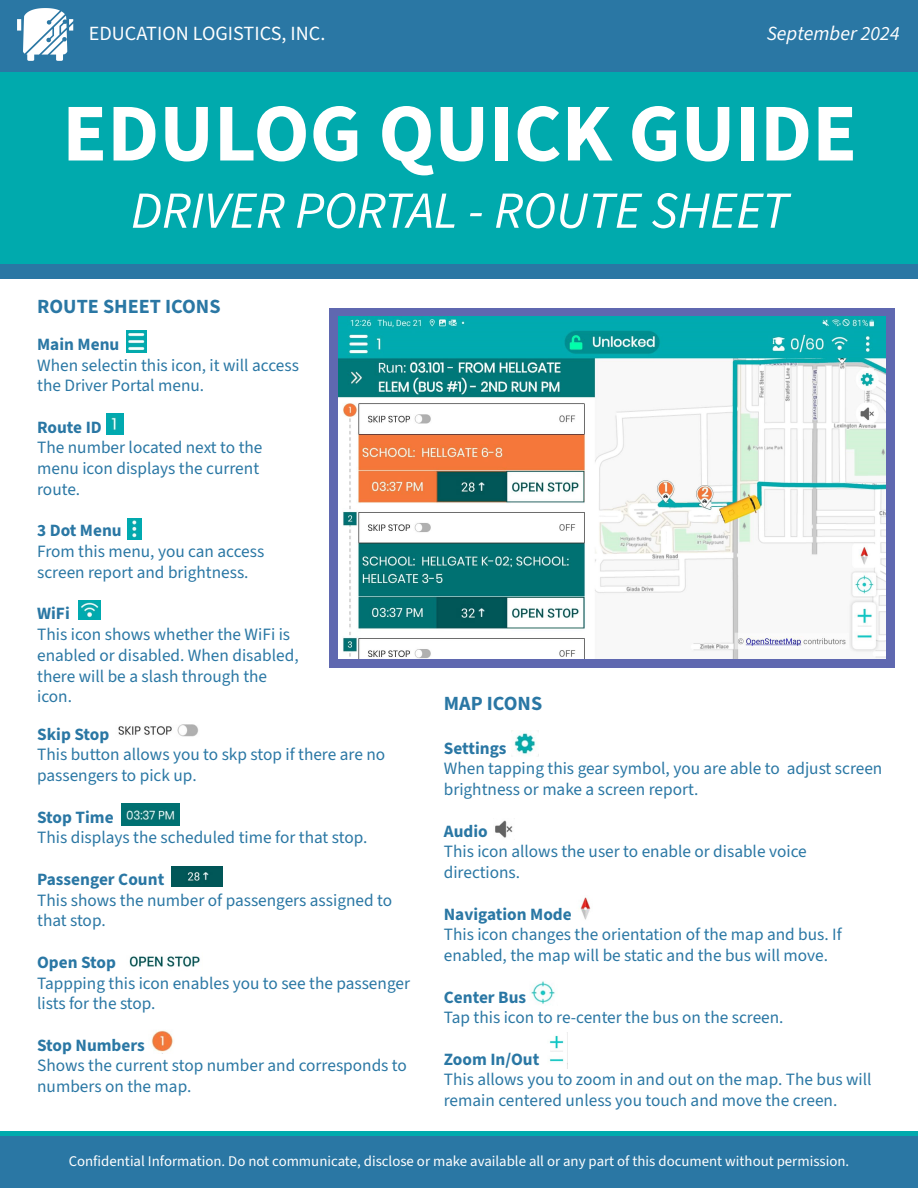
<style>
.page{position:relative;width:918px;height:1188px;background:#00aaad}
.page>*{position:absolute;margin:0;border:0;box-sizing:border-box;transform-origin:0 0}
.t1{font:700 82.05px "Source Sans 3";color:#fff}
.t2{font:italic 52.05px "Source Sans 3";color:#fff}
.t3{font:700 20.1px "Source Sans 3";color:#2a77a4}
.t4{font:20.1px "Source Sans 3";color:#fff}
.t5{font:italic 20.1px "Source Sans 3";color:#fff}
.t6{font:17.25px/20.7px "Source Sans 3";color:#2a77a4}
.t7{font:700 17.25px "Source Sans 3";color:#2a77a4}
.t8{font:14.85px "Source Sans 3";color:#fff}
</style>
<div class="page">
<div style="left:0;top:264px;width:918px;height:89px;background:#2a77a4"></div>
<div style="left:1px;top:0;width:917px;height:72px;background:#2a77a4"></div>
<div style="left:0;top:1137px;width:918px;height:51px;background:#2a77a4"></div>
<div style="left:0;top:279px;width:918px;height:852px;background:#fff"></div>
<div style="left:329px;top:308px;width:566px;height:360px;background:#5f68b0"></div>
<img style="left:339px;top:316px;width:547px;height:342px">
<img style="left:18px;top:8px;width:56px;height:53px">
<img style="left:126px;top:331px;width:21px;height:22px">
<img style="left:128px;top:519px;width:13px;height:20px">
<img style="left:78px;top:601px;width:23px;height:19px">
<img style="left:118px;top:724px;width:81px;height:13px">
<img style="left:172px;top:866px;width:50px;height:21px">
<img style="left:129px;top:956px;width:71px;height:11px">
<img style="left:514px;top:731px;width:25px;height:25px">
<img style="left:495px;top:820px;width:18px;height:18px">
<img style="left:580px;top:897px;width:11px;height:23px">
<img style="left:531px;top:981px;width:24px;height:24px">
<img style="left:549px;top:1035px;width:15px;height:27px">
<img style="left:151px;top:1030px;width:23px;height:24px">
<img style="left:107px;top:414px;width:17px;height:21px">
<img style="left:122px;top:804px;width:58px;height:21px">
<p class="t4" style="left:89px;top:20px;width:238px">EDUCATION LOGISTICS, INC.</p>
<p class="t5" style="left:767px;top:20px;width:134px">September 2024</p>
<h1 class="t1" style="left:62px;top:80px;width:796px">EDULOG QUICK GUIDE</h1>
<h2 class="t2" style="left:131px;top:178px;width:659px">DRIVER PORTAL - ROUTE SHEET</h2>
<p class="t3" style="left:37px;top:293px;width:185px">ROUTE SHEET ICONS</p>
<p class="t7" style="left:37px;top:333px;width:84px">Main Menu</p>
<p class="t6" style="left:37px;top:354px;width:263px">When selectin this icon, it will access the Driver Portal menu.</p>
<p class="t7" style="left:37px;top:416px;width:66px">Route ID</p>
<p class="t6" style="left:37px;top:437px;width:227px">The number located next to the menu icon displays the current route.</p>
<p class="t7" style="left:37px;top:519px;width:86px">3 Dot Menu</p>
<p class="t6" style="left:37px;top:541px;width:229px">From this menu, you can access screen report and brightness.</p>
<p class="t7" style="left:37px;top:602px;width:34px">WiFi</p>
<p class="t6" style="left:37px;top:624px;width:263px">This icon shows whether the WiFi is enabled or disabled. When disabled, there will be a slash through the icon.</p>
<p class="t7" style="left:37px;top:723px;width:74px">Skip Stop</p>
<p class="t6" style="left:37px;top:744px;width:350px">This button allows you to skp stop if there are no passengers to pick up.</p>
<p class="t7" style="left:37px;top:806px;width:78px">Stop Time</p>
<p class="t6" style="left:37px;top:827px;width:332px">This displays the scheduled time for that stop.</p>
<p class="t7" style="left:37px;top:868px;width:129px">Passenger Count</p>
<p class="t6" style="left:37px;top:890px;width:356px">This shows the number of passengers assigned to that stop.</p>
<p class="t7" style="left:37px;top:951px;width:80px">Open Stop</p>
<p class="t6" style="left:37px;top:972px;width:374px">Tappping this icon enables you to see the passenger lists for the stop.</p>
<p class="t7" style="left:37px;top:1034px;width:109px">Stop Numbers</p>
<p class="t6" style="left:37px;top:1055px;width:371px">Shows the current stop number and corresponds to numbers on the map.</p>
<p class="t3" style="left:444px;top:690px;width:100px">MAP ICONS</p>
<p class="t7" style="left:444px;top:737px;width:64px">Settings</p>
<p class="t6" style="left:444px;top:758px;width:440px">When tapping this gear symbol, you are able to adjust screen brightness or make a screen report.</p>
<p class="t7" style="left:444px;top:820px;width:45px">Audio</p>
<p class="t6" style="left:444px;top:841px;width:364px">This icon allows the user to enable or disable voice directions.</p>
<p class="t7" style="left:444px;top:903px;width:130px">Navigation Mode</p>
<p class="t6" style="left:444px;top:924px;width:400px">This icon changes the orientation of the map and bus. If enabled, the map will be static and the bus will move.</p>
<p class="t7" style="left:444px;top:986px;width:84px">Center Bus</p>
<p class="t6" style="left:444px;top:1007px;width:341px">Tap this icon to re-center the bus on the screen.</p>
<p class="t7" style="left:444px;top:1048px;width:97px">Zoom In/Out</p>
<p class="t6" style="left:444px;top:1069px;width:429px">This allows you to zoom in and out on the map. The bus will remain centered unless you touch and move the creen.</p>
<p class="t8" style="left:69px;top:1152px;width:782px">Confidential Information. Do not communicate, disclose or make available all or any part of this document without permission.</p>
</div>
